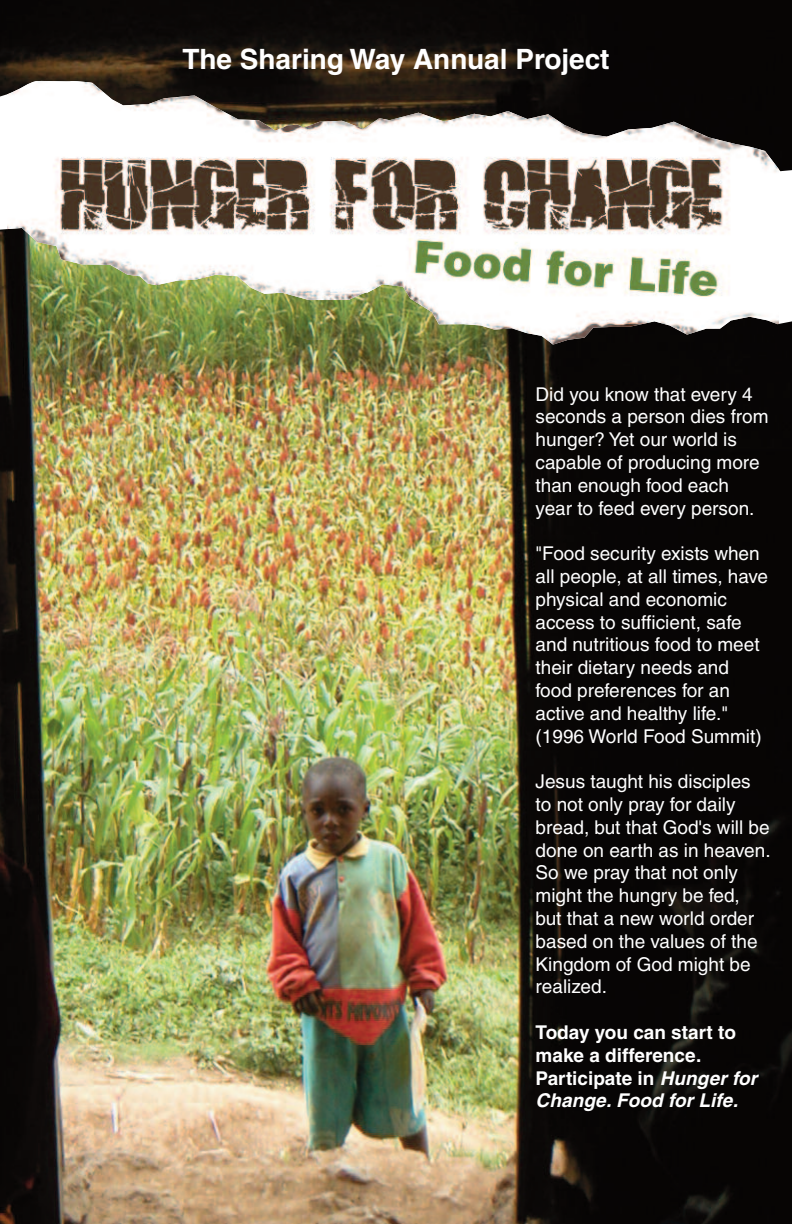
<style>
.page{position:relative;width:792px;height:1224px;background:#fff}
.page>*{position:absolute;margin:0;border:0;box-sizing:border-box;transform-origin:0 0}
.t1{font:700 28px "Helvetica";color:#fff}
.t2{font:19px/22.8px "Helvetica";color:#fff}
.t3{font:700 19px/22.8px "Helvetica";color:#fff}
.s1{font-style:italic}
</style>
<div class="page">
<img style="left:0;top:0;width:792px;height:1224px">
<svg style="left:0;top:80px;width:792px;height:265px"></svg>
<img style="left:8px;top:80px;width:771px;height:265px">
<h1 class="t1" style="left:182px;top:49px;width:429px">The Sharing Way Annual Project</h1>
<p class="t2" style="left:536px;top:384px;width:235px">Did you know that every 4 seconds a person dies from hunger? Yet our world is capable of producing more than enough food each year to feed every person.</p>
<p class="t2" style="left:536px;top:544px;width:234px">"Food security exists when all people, at all times, have physical and economic access to sufficient, safe and nutritious food to meet their dietary needs and food preferences for an active and healthy life." (1996 World Food Summit)</p>
<p class="t2" style="left:536px;top:772px;width:237px">Jesus taught his disciples to not only pray for daily bread, but that God's will be done on earth as in heaven.<br>So we pray that not only might the hungry be fed, but that a new world order based on the values of the<br>Kingdom of God might be realized.</p>
<p class="t3" style="left:536px;top:1023px;width:223px">Today you can start to make a difference.<br>Participate in <span class="s1">Hunger for<br>Change. Food for Life.</span></p>
</div>
